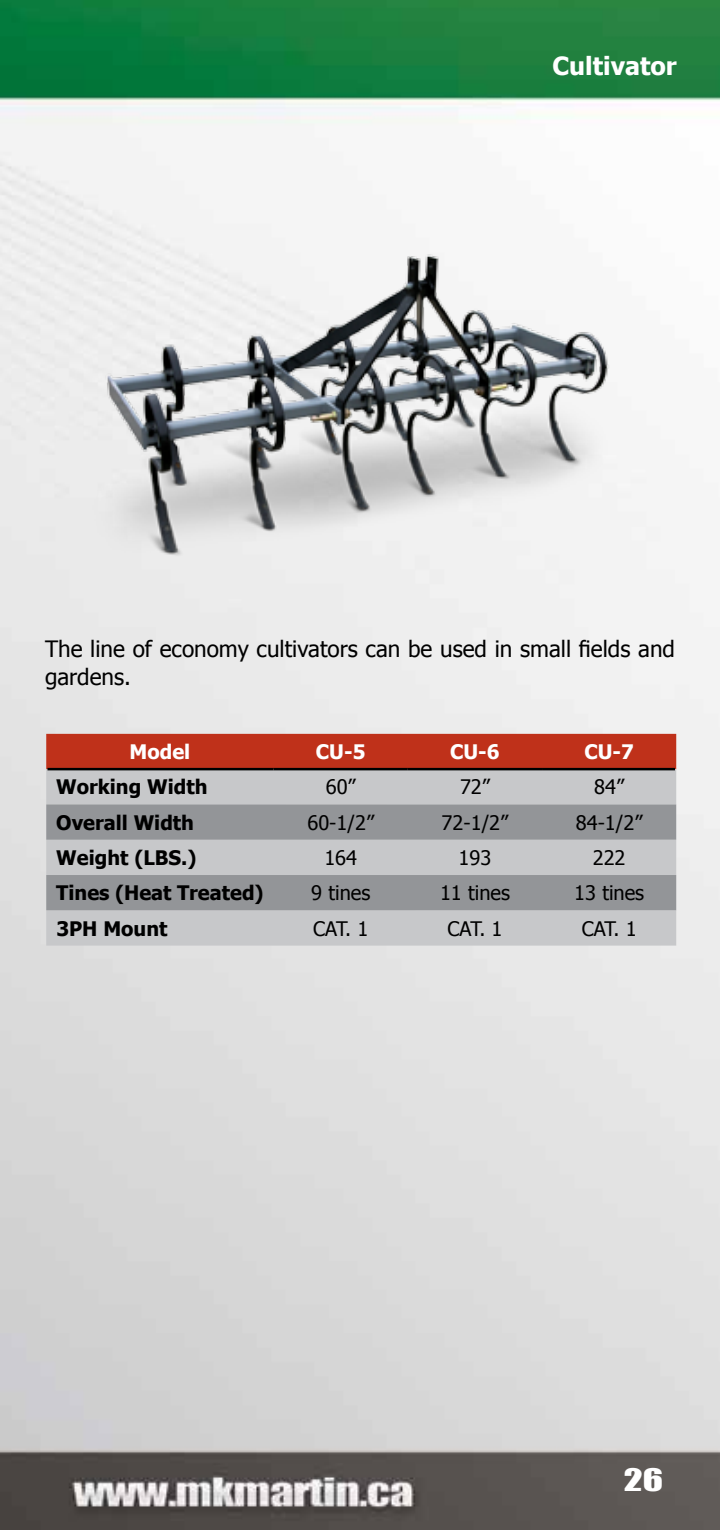
<style>
.page{position:relative;width:720px;height:1530px;background:#fff}
.page>*{position:absolute;margin:0;border:0;box-sizing:border-box;transform-origin:0 0}
.t1{font:28.5px "Impact";color:#fff;scale:1.32 1}
.t2{font:700 25px "Tahoma";color:#fff}
.t3{font:22.5px/27.5px "Tahoma";color:#000}
.t4{font:20px "Tahoma";color:#000}
.t5{font:700 20px "Tahoma";color:#000}
.t6{font:700 20px "Tahoma";color:#fff}
</style>
<div class="page">
<img style="left:0;top:0;width:720px;height:1530px">
<img style="left:76px;top:236px;width:558px;height:335px">
<div style="left:46px;top:734px;width:630px;height:35px;background:#bf311a"></div>
<div style="left:46px;top:769px;width:630px;height:177px;background:#c7c8ca"></div>
<svg style="left:46px;top:804px;width:630px;height:106px;background:#a4a6a9"></svg>
<hr style="left:48px;top:768px;width:226px;height:2px;background:#000">
<hr style="left:274px;top:768px;width:134px;height:2px;background:#000">
<hr style="left:408px;top:768px;width:134px;height:2px;background:#000">
<hr style="left:542px;top:768px;width:133px;height:2px;background:#000">
<p class="t2" style="left:553px;top:48px;width:126px">Cultivator</p>
<p class="t3" style="left:45px;top:637px;width:632px">The line of economy cultivators can be used in small fields and gardens.</p>
<p class="t6" style="left:130px;top:738px;width:62px">Model</p>
<p class="t6" style="left:316px;top:738px;width:51px">CU-5</p>
<p class="t6" style="left:450px;top:738px;width:51px">CU-6</p>
<p class="t6" style="left:584px;top:738px;width:51px">CU-7</p>
<p class="t5" style="left:56px;top:773px;width:153px">Working Width</p>
<p class="t4" style="left:326px;top:774px;width:31px">60”</p>
<p class="t4" style="left:460px;top:774px;width:31px">72”</p>
<p class="t4" style="left:594px;top:774px;width:31px">84”</p>
<p class="t5" style="left:56px;top:808px;width:139px">Overall Width</p>
<p class="t4" style="left:307px;top:809px;width:68px">60-1/2”</p>
<p class="t4" style="left:442px;top:809px;width:68px">72-1/2”</p>
<p class="t4" style="left:576px;top:809px;width:68px">84-1/2”</p>
<p class="t5" style="left:56px;top:844px;width:142px">Weight (LBS.)</p>
<p class="t4" style="left:324px;top:844px;width:34px">164</p>
<p class="t4" style="left:459px;top:844px;width:34px">193</p>
<p class="t4" style="left:593px;top:844px;width:34px">222</p>
<p class="t5" style="left:56px;top:879px;width:209px">Tines (Heat Treated)</p>
<p class="t4" style="left:311px;top:880px;width:61px">9 tines</p>
<p class="t4" style="left:440px;top:880px;width:71px">11 tines</p>
<p class="t4" style="left:574px;top:880px;width:71px">13 tines</p>
<p class="t5" style="left:56px;top:914px;width:113px">3PH Mount</p>
<p class="t4" style="left:313px;top:915px;width:57px">CAT. 1</p>
<p class="t4" style="left:447px;top:915px;width:57px">CAT. 1</p>
<p class="t4" style="left:582px;top:915px;width:57px">CAT. 1</p>
<h1 class="t1" style="left:624px;top:1458px;width:31px">26</h1>
</div>
